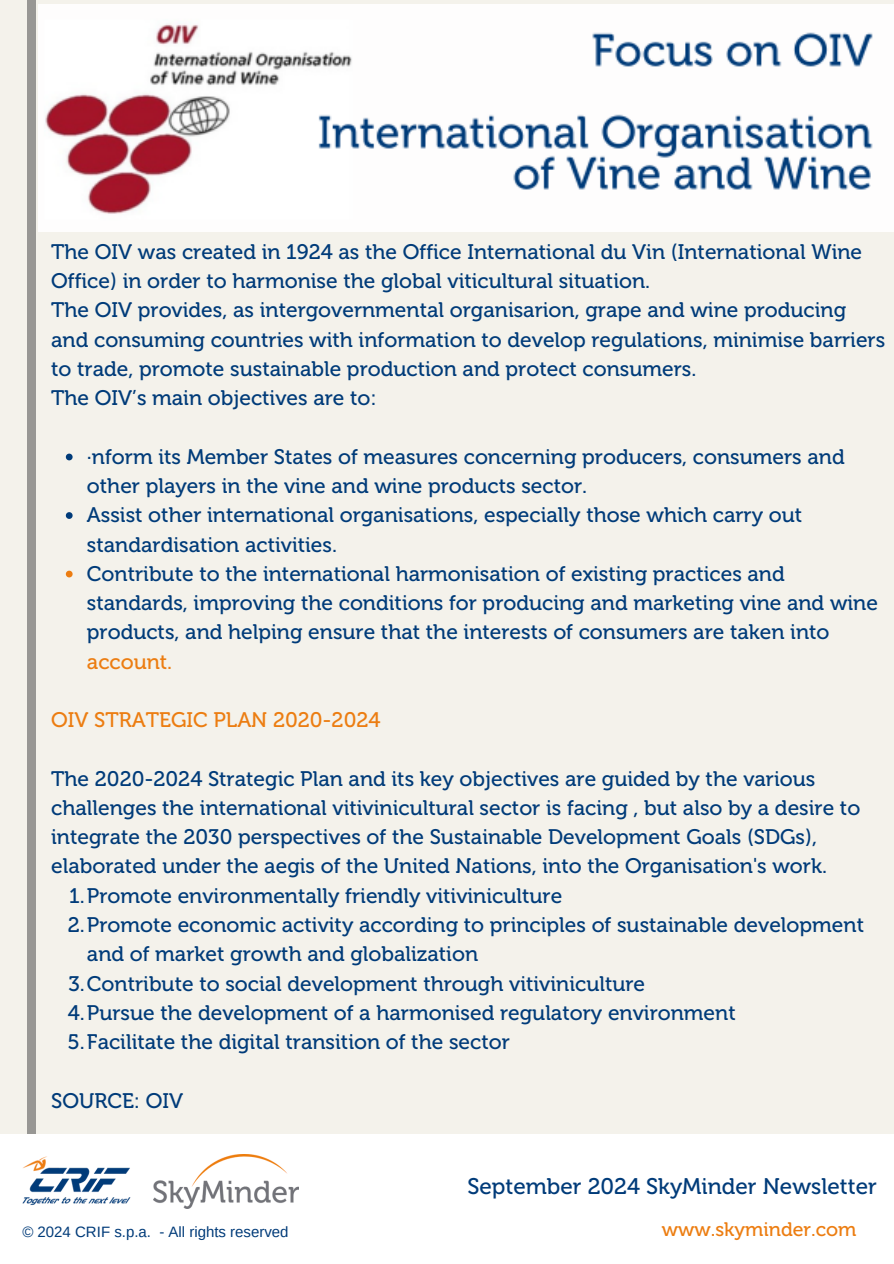
<style>
.page{position:relative;width:894px;height:1264px;background:#fff}
.page>*{position:absolute;margin:0;border:0;box-sizing:border-box;transform-origin:0 0}
.t1{font:22.5px "Museo 500";color:#003b79}
.t2{font:21px/29.2px "Museo 500";color:#003b79}
.t3{font:21px "Museo 500";color:#ec7d11}
.t4{font:19.5px "Museo 500";color:#ec7d11}
.t5{font:15px "Arimo";color:#003b79}
</style>
<div class="page">
<div style="left:0;top:0;width:893px;height:1263px;background:#f4f2eb"></div>
<div style="left:0;top:1133px;width:893px;height:130px;background:#fff"></div>
<img style="left:23px;top:1156px;width:108px;height:49px">
<div style="left:27px;top:0;width:9px;height:1133px;background:#989794"></div>
<img style="left:154px;top:1154px;width:145px;height:54px">
<img style="left:38px;top:4px;width:855px;height:228px">
<svg style="left:66px;top:453px;width:7px;height:7px"></svg>
<svg style="left:66px;top:512px;width:7px;height:7px"></svg>
<svg style="left:66px;top:570px;width:7px;height:7px"></svg>
<p class="t2" style="left:51px;top:237px;width:835px">The OIV was created in 1924 as the Office International du Vin (International Wine Office) in order to harmonise the global viticultural situation.<br>The OIV provides, as intergovernmental organisarion, grape and wine producing and consuming countries with information to develop regulations, minimise barriers to trade, promote sustainable production and protect consumers.<br>The OIV’s main objectives are to:</p>
<p class="t2" style="left:87px;top:442px;width:792px">·nform its Member States of measures concerning producers, consumers and other players in the vine and wine products sector.<br>Assist other international organisations, especially those which carry out standardisation activities.<br>Contribute to the international harmonisation of existing practices and standards, improving the conditions for producing and marketing vine and wine products, and helping ensure that the interests of consumers are taken into</p>
<p class="t3" style="left:87px;top:649px;width:87px">account.</p>
<p class="t3" style="left:51px;top:707px;width:331px">OIV STRATEGIC PLAN 2020-2024</p>
<p class="t2" style="left:51px;top:764px;width:765px">The 2020-2024 Strategic Plan and its key objectives are guided by the various</p>
<p class="t2" style="left:51px;top:793px;width:810px">challenges the international vitivinicultural sector is facing , but also by a desire to</p>
<p class="t2" style="left:51px;top:822px;width:767px">integrate the 2030 perspectives of the Sustainable Development Goals (SDGs),</p>
<p class="t2" style="left:51px;top:851px;width:777px">elaborated under the aegis of the United Nations, into the Organisation's work.</p>
<p class="t2" style="left:69px;top:881px;width:494px">1.Promote environmentally friendly vitiviniculture</p>
<p class="t2" style="left:68px;top:910px;width:797px">2.Promote economic activity according to principles of sustainable development</p>
<p class="t2" style="left:87px;top:939px;width:392px">and of market growth and globalization</p>
<p class="t2" style="left:68px;top:968px;width:578px">3.Contribute to social development through vitiviniculture</p>
<p class="t2" style="left:68px;top:998px;width:669px">4.Pursue the development of a harmonised regulatory environment</p>
<p class="t2" style="left:68px;top:1027px;width:443px">5.Facilitate the digital transition of the sector</p>
<p class="t2" style="left:51px;top:1085px;width:133px">SOURCE: OIV</p>
<h4 class="t1" style="left:467px;top:1173px;width:411px">September 2024 SkyMinder Newsletter</h4>
<p class="t5" style="left:22px;top:1223px;width:268px">© 2024 CRIF s.p.a. - All rights reserved</p>
<h2 class="t4" style="left:661px;top:1217px;width:196px">www.skyminder.com</h2>
</div>
